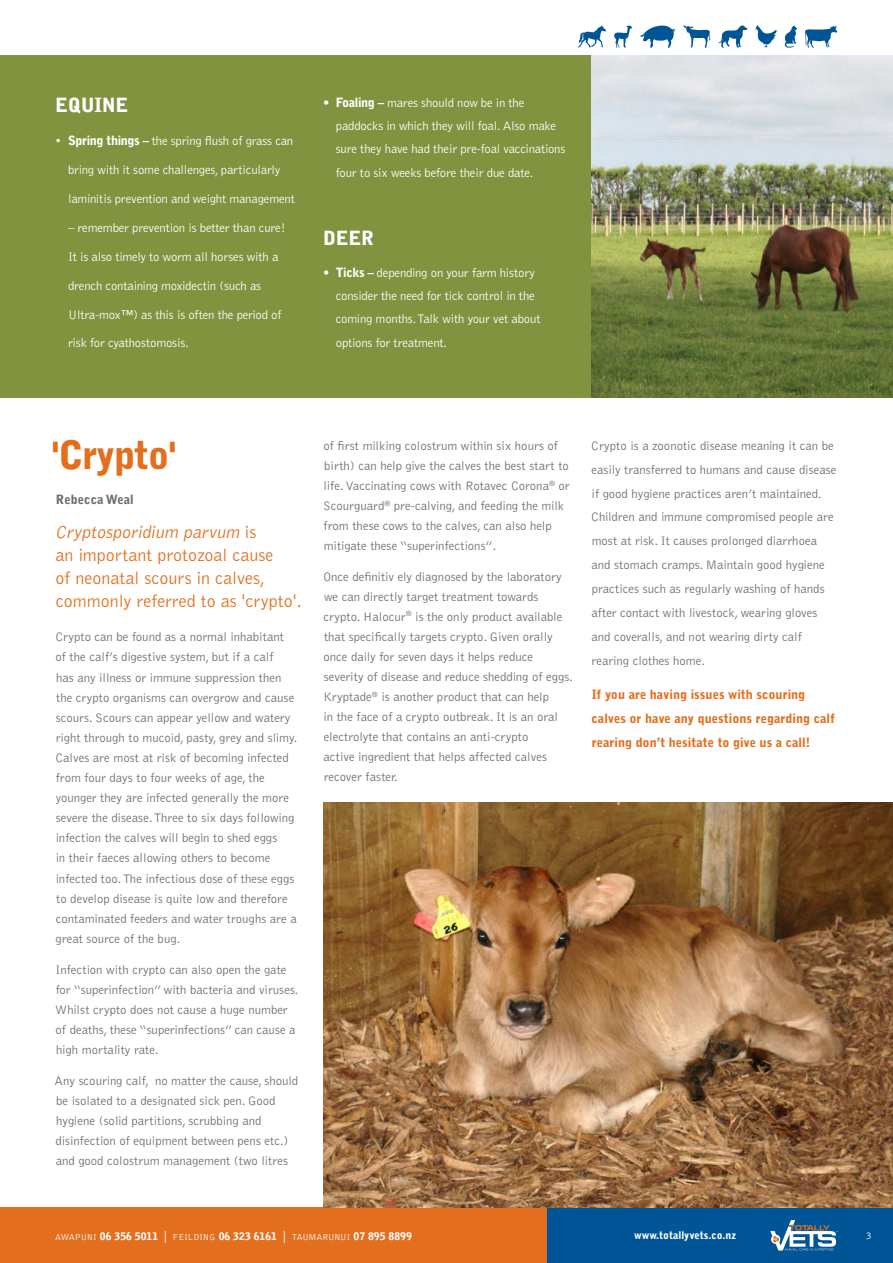
<style>
.page{position:relative;width:893px;height:1263px;background:#fff}
.page>*{position:absolute;margin:0;border:0;box-sizing:border-box;transform-origin:0 0}
.t1{font:900 39px "Bell Gothic Std";letter-spacing:-.04em;color:#e36f1e}
.t2{font:900 19.5px "Bell Gothic Std";letter-spacing:-.015em;color:#fff}
.t3{font:300 18px/23.1px "Bell Gothic Std";color:#e36f1e}
.t4{font:300 12.75px/20.1px "Bell Gothic Std";color:#6d6e71}
.t5{font:300 12.75px/23.4px "Bell Gothic Std";letter-spacing:-.015em;color:#fff}
.t6{font:900 12.75px/23.9px "Bell Gothic Std";color:#e36f1e}
.t7{font:900 12.75px "Bell Gothic Std";color:#6d6e71}
.t8{font:900 10.5px "Bell Gothic Std";color:#fff}
.t9{font:300 10.5px "Bell Gothic Std";color:#fff}
.s1{font-weight:900}
.s2{font-style:italic}
.s3{font-weight:300;font-size:9px}
.s4{font-weight:300;font-size:12px}
</style>
<div class="page">
<div style="left:0;top:55px;width:893px;height:343px;background:#81933f"></div>
<div style="left:0;top:1208px;width:548px;height:55px;background:#e36f1e"></div>
<div style="left:548px;top:1208px;width:345px;height:55px;background:#005596"></div>
<svg style="left:770px;top:1220px;width:68px;height:30px"></svg>
<svg style="left:683px;top:26px;width:27px;height:22px"></svg>
<svg style="left:614px;top:26px;width:18px;height:22px"></svg>
<svg style="left:718px;top:26px;width:29px;height:22px"></svg>
<svg style="left:785px;top:26px;width:12px;height:22px"></svg>
<svg style="left:805px;top:26px;width:32px;height:22px"></svg>
<svg style="left:755px;top:26px;width:21px;height:22px"></svg>
<svg style="left:640px;top:26px;width:35px;height:22px"></svg>
<svg style="left:578px;top:26px;width:28px;height:22px"></svg>
<img style="left:591px;top:55px;width:302px;height:343px">
<img style="left:323px;top:803px;width:570px;height:405px">
<h2 class="t2" style="left:55px;top:93px;width:75px">EQUINE</h2>
<p class="t5" style="left:55px;top:129px;width:240px">• <span class="s1">Spring things –</span> the spring flush of grass can</p>
<p class="t5" style="left:68px;top:158px;width:214px">bring with it some challenges, particularly</p>
<p class="t5" style="left:68px;top:187px;width:228px">laminitis prevention and weight management</p>
<p class="t5" style="left:68px;top:216px;width:219px">– remember prevention is better than cure!</p>
<p class="t5" style="left:68px;top:245px;width:212px">It is also timely to worm all horses with a</p>
<p class="t5" style="left:68px;top:274px;width:195px">drench containing moxidectin (such as</p>
<p class="t5" style="left:68px;top:303px;width:215px">Ultra-mox™) as this is often the period of</p>
<p class="t5" style="left:68px;top:332px;width:122px">risk for cyathostomosis.</p>
<p class="t5" style="left:336px;top:91px;width:231px;text-indent:-13px"><span class="s1">• Foaling –</span> mares should now be in the paddocks in which they will foal. Also make sure they have had their pre-foal vaccinations four to six weeks before their due date.</p>
<h2 class="t2" style="left:323px;top:226px;width:53px">DEER</h2>
<p class="t5" style="left:336px;top:261px;width:206px;text-indent:-13px"><span class="s1">• Ticks –</span> depending on your farm history consider the need for tick control in the coming months. Talk with your vet about options for treatment.</p>
<h1 class="t1" style="left:51px;top:433px;width:127px">'Crypto'</h1>
<p class="t7" style="left:56px;top:492px;width:79px">Rebecca Weal</p>
<h3 class="t3" style="left:55px;top:521px;width:248px"><span class="s2">Cryptosporidium parvum</span> i s<br>an important protozoal cause<br>of neonatal scours in calves, commonly referred to as 'crypto'.</h3>
<p class="t4" style="left:55px;top:627px;width:243px">Crypto can be found as a normal inhabitant of the calf’s digestive system, but if a calf<br>has any illness or immune suppression then the crypto organisms can overgrow and cause scours. Scours can appear yellow and watery right through to mucoid, pasty, grey and slimy.<br>Calves are most at risk of becoming infected from four days to four weeks of age, the younger they are infected generally the more severe the disease. Three to six days following infection the calves will begin to shed eggs<br>in their faeces allowing others to become infected too. The infectious dose of these eggs to develop disease is quite low and therefore contaminated feeders and water troughs are a great source of the bug.</p>
<p class="t4" style="left:55px;top:959px;width:245px">Infection with crypto can also open the gate for “superinfection” with bacteria and viruses.<br>Whilst crypto does not cause a huge number of deaths, these “superinfections” can cause a high mortality rate.</p>
<p class="t4" style="left:55px;top:1071px;width:245px">Any scouring calf, no matter the cause, should be isolated to a designated sick pen. Good hygiene (solid partitions, scrubbing and disinfection of equipment between pens etc.) and good colostrum management (two litres</p>
<p class="t4" style="left:323px;top:436px;width:248px">of first milking colostrum within six hours of birth) can help give the calves the best start to life. Vaccinating cows with Rotavec Corona<sup>®</sup> or Scourguard<sup>®</sup> pre-calving, and feeding the milk from these cows to the calves, can also help mitigate these “superinfections”.</p>
<p class="t4" style="left:323px;top:567px;width:251px">Once definitiv ely diagnosed by the laboratory we can directly target treatment towards crypto. Halocur<sup>®</sup> is the only product available that specifically targets crypto. Given orally once daily for seven days it helps reduce severity of disease and reduce shedding of eggs.<br>Kryptade<sup>®</sup> is another product that can help<br>in the face of a crypto outbreak. It is an oral electrolyte that contains an anti-crypto<br>active ingredient that helps affected calves recover faster.</p>
<p class="t4" style="left:591px;top:434px;width:247px;line-height:23.9px">Crypto is a zoonotic disease meaning it can be easily transferred to humans and cause disease if good hygiene practices aren’t maintained.<br>Children and immune compromised people are most at risk. It causes prolonged diarrhoea and stomach cramps. Maintain good hygiene practices such as regularly washing of hands after contact with livestock, wearing gloves and coveralls, and not wearing dirty calf rearing clothes home.</p>
<p class="t6" style="left:592px;top:683px;width:245px">If you are having issues with scouring calves or have any questions regarding calf rearing don’t hesitate to give us a call!</p>
<p class="t8" style="left:55px;top:1230px;width:358px"><span class="s3">AWAPUNI</span> 06 356 5011 <span class="s4">|</span> <span class="s3">FEILDING</span> 06 323 6161 <span class="s4">|</span> <span class="s3">TAUMARUNUI</span> 07 895 8899</p>
<p class="t8" style="left:634px;top:1229px;width:103px">www.totallyvets.co.nz</p>
<p class="t9" style="left:866px;top:1230px;width:7px">3</p>
</div>
